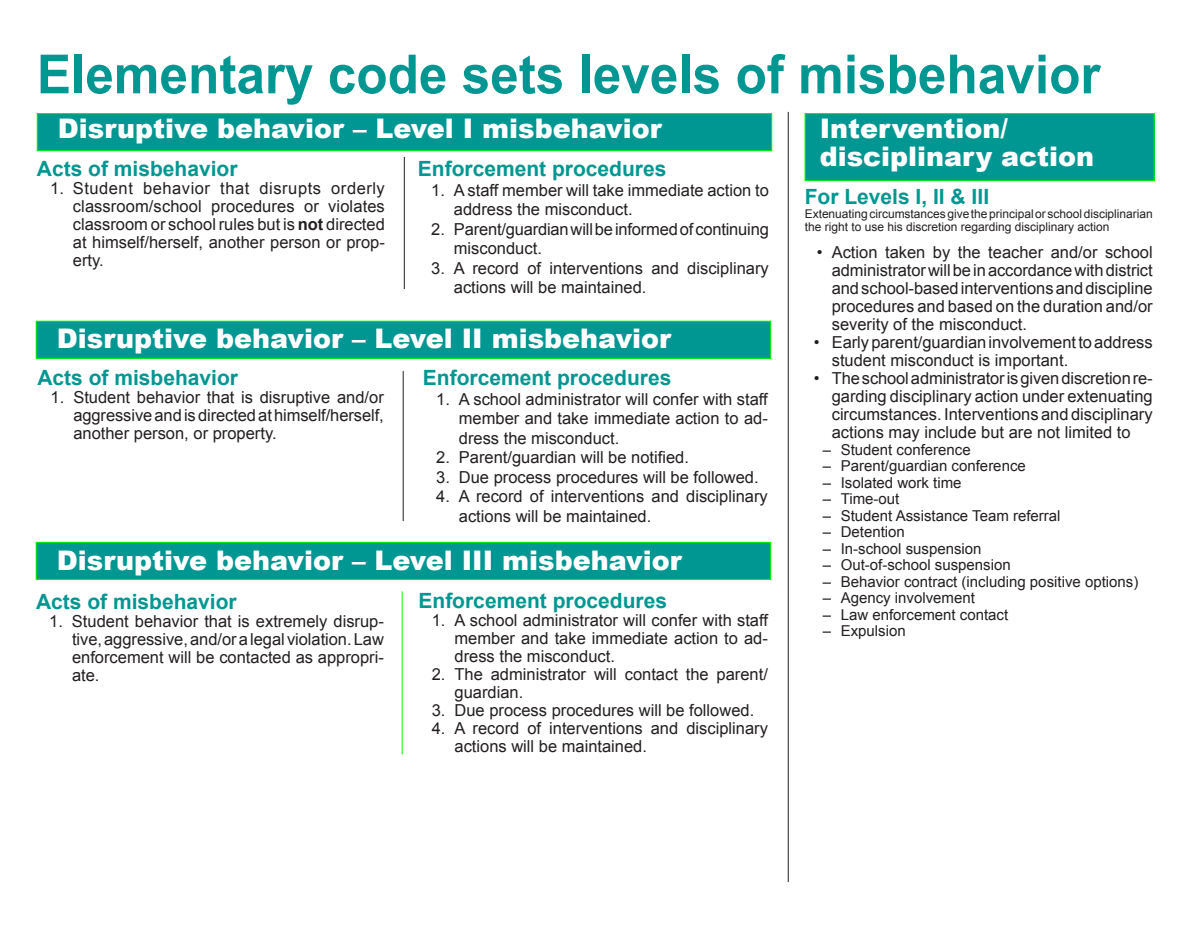
<style>
.page{position:relative;width:1188px;height:936px;background:#fff}
.page>*{position:absolute;margin:0;border:0;box-sizing:border-box;transform-origin:0 0}
.Headline{font:700 54px "Arial";color:#009691;scale:.95 1}
.Subhead_1{font:900 27px "Arial";color:#fff}
.Head14{font:700 21px "Arial";color:#009691}
.bullet{font:16.5px/18px "Arial";color:#231f20}
.Dis_act{font:16.5px/18px "Arial";color:#231f20;text-align:justify}
.bullet-2{font:15px "Arial";color:#231f20}
.Body_text{font:12px/13.5px "Arial";color:#231f20}
.s1{font-weight:700}
</style>
<div class="page">
<hr style="left:788px;top:112px;width:1px;height:770px;background:#231f20">
<hr style="left:404px;top:157px;width:1px;height:132px;background:#231f20">
<div style="left:37px;top:114px;width:735px;height:37px;background:#009691"></div>
<div style="left:37px;top:113px;width:735px;height:38px;border:1px solid #0f0"></div>
<div style="left:36px;top:321px;width:735px;height:37px;background:#009691"></div>
<div style="left:36px;top:321px;width:735px;height:37px;border:1px solid #0f0"></div>
<div style="left:805px;top:114px;width:349px;height:67px;background:#009691"></div>
<div style="left:805px;top:113px;width:349px;height:68px;border:1px solid #0f0"></div>
<hr style="left:403px;top:371px;width:1px;height:150px;background:#231f20">
<div style="left:36px;top:542px;width:735px;height:37px;background:#009691"></div>
<div style="left:36px;top:542px;width:735px;height:38px;border:1px solid #0f0"></div>
<hr style="left:402px;top:591px;width:1px;height:163px;background:#0f0">
<p class="Headline" style="left:37px;top:44px;width:1121px">Elementary code sets levels of misbehavior</p>
<p class="Subhead_1" style="left:820px;top:113px;width:190px">Intervention/</p>
<p class="Subhead_1" style="left:820px;top:142px;width:276px">disciplinary action</p>
<p class="Subhead_1" style="left:58px;top:114px;width:605px">Disruptive behavior – Level I misbehavior</p>
<p class="Head14" style="left:37px;top:157px;width:202px">Acts of misbehavior</p>
<p class="bullet" style="left:73px;top:179px;width:313px;text-align:justify;text-indent:-23px">1. Student behavior that disrupts orderly classroom/school procedures or violates classroom or school rules but is <span class="s1">not</span> directed at himself/herself, another person or prop&shy;erty.</p>
<p class="Head14" style="left:805px;top:185px;width:186px">For Levels I, II &amp; III</p>
<p class="Head14" style="left:418px;top:157px;width:250px">Enforcement procedures</p>
<p class="bullet" style="left:454px;top:180px;width:317px;line-height:19.5px;text-indent:-23px">1. A staff member will take immediate action to address the misconduct.</p>
<p class="bullet" style="left:454px;top:219px;width:317px;line-height:19.5px;text-indent:-23px">2. Parent/guardianwillbeinformedofcontinuing misconduct.</p>
<p class="bullet" style="left:454px;top:258px;width:316px;line-height:19.5px;text-indent:-23px">3. A record of interventions and disciplinary actions will be maintained.</p>
<p class="Body_text" style="left:805px;top:207px;width:350px">Extenuatingcircumstancesgivetheprincipalor schooldisciplinarian the right to use his discretion regarding disciplinary action</p>
<p class="Dis_act" style="left:832px;top:243px;width:322px;text-indent:-15px">• Action taken by the teacher and/or school administratorwillbeinaccordancewithdistrict andschool-basedinterventionsanddiscipline procedures and based on the duration and/or severity of the misconduct.</p>
<p class="bullet" style="left:832px;top:333px;width:322px;text-indent:-18px">• Earlyparent/guardianinvolvementtoaddress student misconduct is important.</p>
<p class="bullet" style="left:832px;top:369px;width:322px;text-align:justify;text-indent:-18px">• Theschooladministratorisgivendiscretionre&shy;garding disciplinary action under extenuating circumstances. Interventions and disciplinary actions may include but are not limited to</p>
<p class="bullet-2" style="left:823px;top:441px;width:150px">– Student conference</p>
<p class="bullet-2" style="left:823px;top:458px;width:205px">– Parent/guardian conference</p>
<p class="bullet-2" style="left:823px;top:474px;width:140px">– Isolated work time</p>
<p class="bullet-2" style="left:823px;top:491px;width:78px">– Time-out</p>
<p class="bullet-2" style="left:823px;top:507px;width:239px">– Student Assistance Team referral</p>
<p class="bullet-2" style="left:823px;top:524px;width:84px">– Detention</p>
<p class="bullet-2" style="left:823px;top:540px;width:160px">– In-school suspension</p>
<p class="bullet-2" style="left:823px;top:557px;width:190px">– Out-of-school suspension</p>
<p class="bullet-2" style="left:823px;top:573px;width:317px">– Behavior contract (including positive options)</p>
<p class="bullet-2" style="left:823px;top:590px;width:154px">– Agency involvement</p>
<p class="bullet-2" style="left:823px;top:606px;width:187px">– Law enforcement contact</p>
<p class="bullet-2" style="left:823px;top:623px;width:85px">– Expulsion</p>
<p class="Subhead_1" style="left:57px;top:323px;width:616px">Disruptive behavior – Level II misbehavior</p>
<p class="Head14" style="left:37px;top:366px;width:202px">Acts of misbehavior</p>
<p class="bullet" style="left:73px;top:388px;width:312px;text-align:justify;text-indent:-23px">1. Student behavior that is disruptive and/or aggressiveandisdirectedathimself/herself, another person, or property.</p>
<p class="Head14" style="left:423px;top:366px;width:250px">Enforcement procedures</p>
<p class="bullet" style="left:459px;top:389px;width:311px;line-height:19.5px;text-align:justify;text-indent:-23px">1. A school administrator will confer with staff member and take immediate action to ad&shy;dress the misconduct.</p>
<p class="bullet" style="left:436px;top:449px;width:254px">2. Parent/guardian will be notified.</p>
<p class="bullet" style="left:436px;top:468px;width:324px">3. Due process procedures will be followed.</p>
<p class="bullet" style="left:459px;top:487px;width:310px;line-height:19.5px;text-indent:-23px">4. A record of interventions and disciplinary actions will be maintained.</p>
<p class="Subhead_1" style="left:57px;top:546px;width:626px">Disruptive behavior – Level III misbehavior</p>
<p class="Head14" style="left:36px;top:589px;width:202px">Acts of misbehavior</p>
<p class="bullet" style="left:72px;top:612px;width:313px;text-align:justify;text-indent:-23px">1. Student behavior that is extremely disrup&shy;tive,aggressive,and/oralegal violation.Law enforcement will be contacted as appropri&shy;ate.</p>
<p class="Head14" style="left:418px;top:589px;width:250px">Enforcement procedures</p>
<p class="bullet" style="left:454px;top:611px;width:315px;text-align:justify;text-indent:-23px">1. A school administrator will confer with staff member and take immediate action to ad&shy;dress the misconduct.</p>
<p class="bullet" style="left:454px;top:665px;width:315px;text-indent:-23px">2. The administrator will contact the parent/ guardian.</p>
<p class="bullet" style="left:432px;top:701px;width:324px">3. Due process procedures will be followed.</p>
<p class="bullet" style="left:454px;top:719px;width:315px;text-indent:-23px">4. A record of interventions and disciplinary actions will be maintained.</p>
</div>
